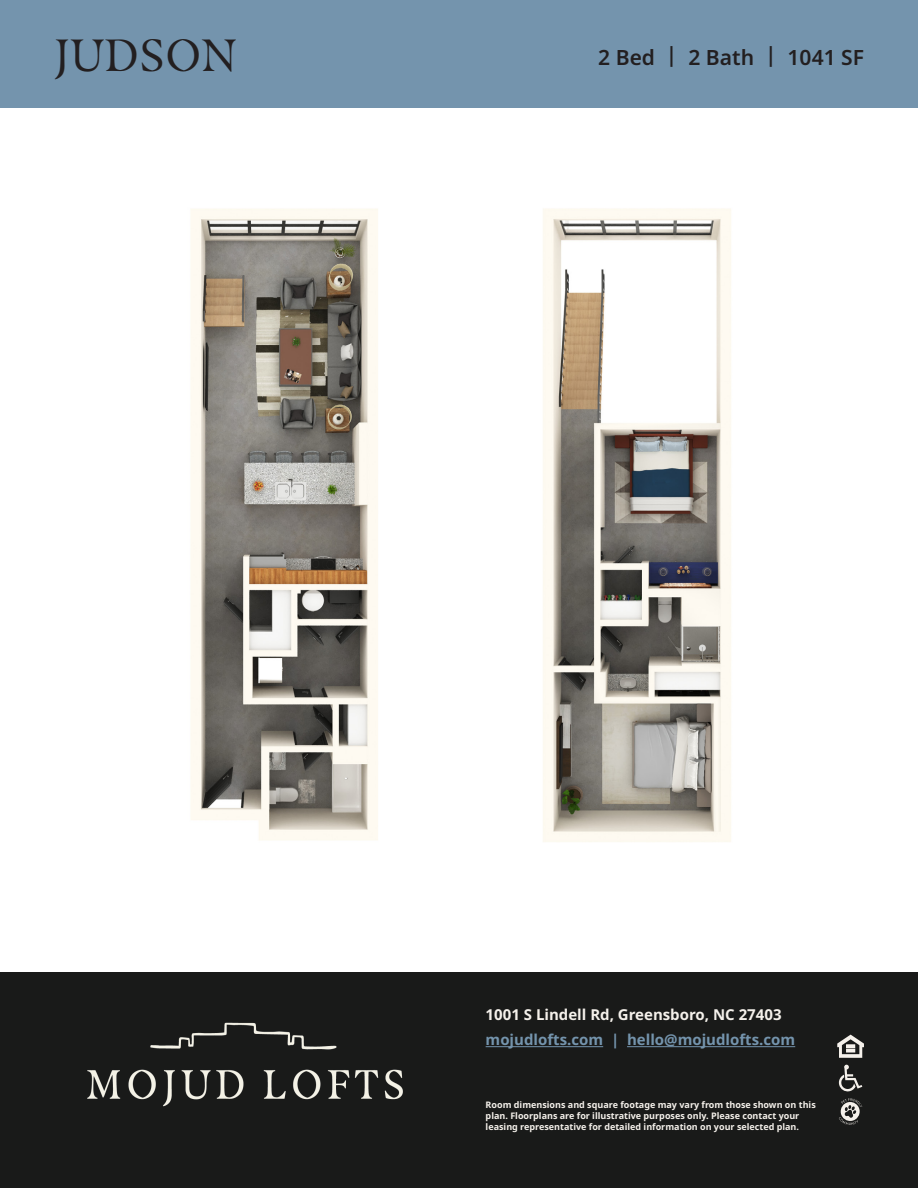
<style>
.page{position:relative;width:918px;height:1188px;background:#fff}
.page>*{position:absolute;margin:0;border:0;box-sizing:border-box;transform-origin:0 0}
.t1{font:45px "Masqualero";color:#231f20}
.t2{font:600 21px "Noto Sans";color:#231f20}
.t3{font:700 15px "Noto Sans";color:#7494ad}
.t4{font:700 15px "Noto Sans";color:#f5f1eb}
.t5{font:700 9px/10.8px "Noto Sans";color:#f5f1eb}
</style>
<div class="page">
<div style="left:0;top:972px;width:918px;height:216px;background:#191a19"></div>
<img style="left:87px;top:1022px;width:316px;height:85px">
<hr style="left:486px;top:1046px;width:117px;height:1px;background:#7494ad">
<hr style="left:627px;top:1046px;width:168px;height:1px;background:#7494ad">
<div style="left:0;top:0;width:918px;height:108px;background:#7494ad"></div>
<svg style="left:837px;top:1035px;width:27px;height:23px"></svg>
<svg style="left:839px;top:1065px;width:23px;height:27px"></svg>
<svg style="left:839px;top:1098px;width:23px;height:27px"></svg>
<img style="left:191px;top:209px;width:187px;height:631px">
<img style="left:543px;top:208px;width:188px;height:634px">
<p class="t1" style="left:54px;top:28px;width:184px">JUDSON</p>
<p class="t2" style="left:598px;top:46px;width:267px">2 Bed | 2 Bath | 1041 SF</p>
<p class="t4" style="left:486px;top:1006px;width:297px">1001 S Lindell Rd, Greensboro, NC 27403</p>
<p class="t3" style="left:486px;top:1031px;width:311px">mojudlofts.com | hello@mojudlofts.com</p>
<p class="t5" style="left:486px;top:1099px;width:332px">Room dimensions and square footage may vary from those shown on this plan. Floorplans are for illustrative purposes only. Please contact your leasing representative for detailed information on your selected plan.</p>
</div>
